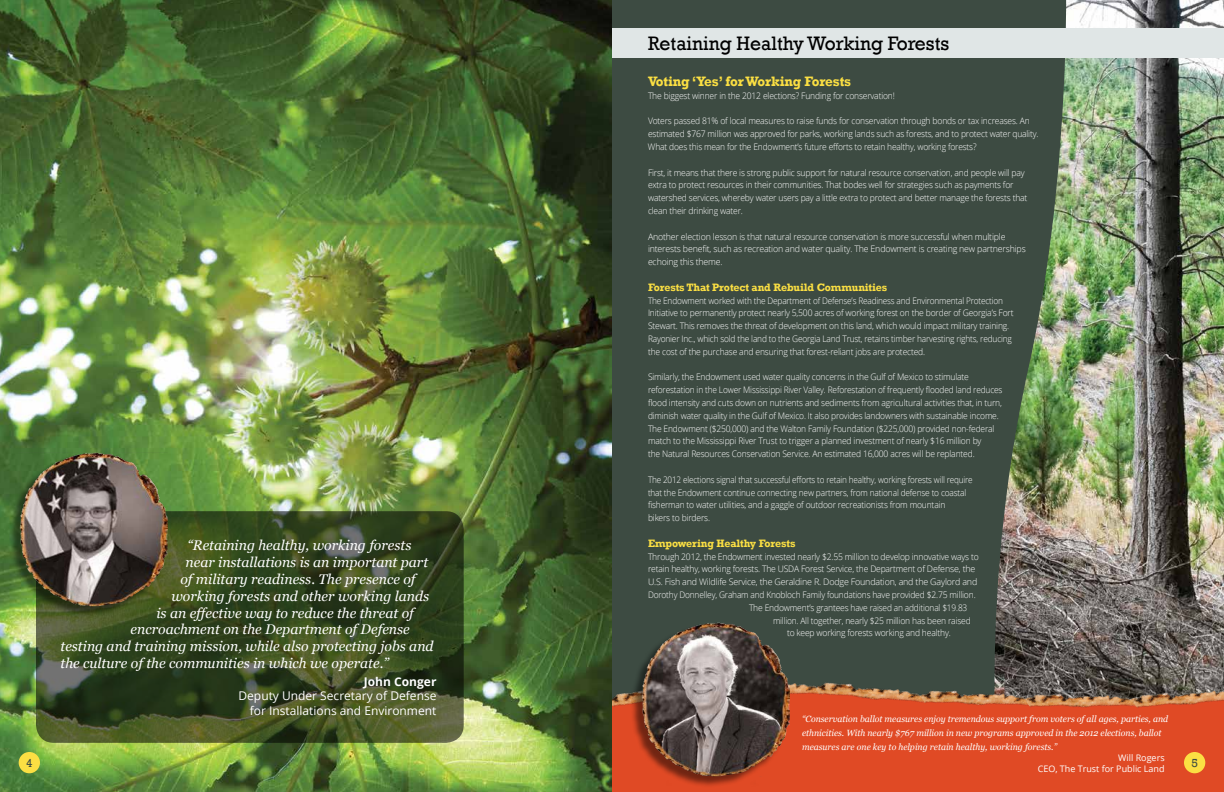
<style>
.page{position:relative;width:1224px;height:792px;background:#fff}
.page>*{position:absolute;margin:0;border:0;box-sizing:border-box;transform-origin:0 0}
.t1{font:20px "Rockwell";color:#000;scale:.96 1}
.t2{font:italic 14px "Georgia";color:#fff}
.t3{font:700 14px "Rockwell";letter-spacing:-.01em;color:#fbdf43}
.t4{font:12px/14.4px "Open Sans";color:#fff;text-align:right}
.t5{font:700 12px "Open Sans";color:#fff}
.t6{font:12px "Rockwell";color:#3d4b42}
.t7{font:700 11px "Rockwell";letter-spacing:-.01em;color:#fbdf43}
.t8{font:300 9px/12.8px "Open Sans";letter-spacing:-.02em;color:#fff;scale:.95 1}
.t9{font:300 9px/12.8px "Open Sans";letter-spacing:-.02em;color:#fff;scale:.92 1}
.t10{font:300 9px/12.8px "Open Sans";letter-spacing:-.02em;color:#fff}
.t11{font:300 9px/12.8px "Open Sans";letter-spacing:-.02em;color:#fff;scale:.91 1}
.t12{font:italic 9px/14px "Georgia";color:#fff}
.t13{font:300 9px "Open Sans";letter-spacing:-.02em;color:#fff;scale:.93 1}
.t14{font:9px/10.8px "Open Sans";color:#fff;text-align:right}
</style>
<div class="page">
<div style="left:612px;top:0;width:612px;height:792px;background:#3d4b42"></div>
<img style="left:993px;top:0;width:231px;height:646px">
<div style="left:612px;top:745px;width:612px;height:47px;background:#e04a25"></div>
<img style="left:612px;top:693px;width:18px;height:60px">
<img style="left:790px;top:683px;width:25px;height:62px">
<img style="left:815px;top:682px;width:105px;height:66px">
<div style="left:630px;top:624px;width:158px;height:165px;background:#000;opacity:.5"></div>
<img style="left:641px;top:622px;width:149px;height:154px">
<img style="left:920px;top:644px;width:116px;height:110px">
<img style="left:1025px;top:646px;width:116px;height:111px">
<img style="left:1132px;top:642px;width:92px;height:113px">
<div style="left:612px;top:28px;width:612px;height:29px;background:#e0e6e6"></div>
<img style="left:0;top:0;width:612px;height:792px">
<svg style="left:36px;top:511px;width:428px;height:232px;background:#394822"></svg>
<div style="left:19px;top:752px;width:21px;height:21px;background:#fbdf43;border-radius:50%"></div>
<div style="left:1184px;top:752px;width:21px;height:21px;background:#fbdf43;border-radius:50%"></div>
<div style="left:8px;top:454px;width:158px;height:165px;background:#000;opacity:.5"></div>
<img style="left:19px;top:452px;width:149px;height:155px">
<h1 class="t1" style="left:648px;top:32px;width:315px">Retaining Healthy Working Forests</h1>
<h2 class="t3" style="left:648px;top:73px;width:205px">Voting ‘Yes’ for Working Forests</h2>
<p class="t8" style="left:648px;top:89px;width:261px">The biggest winner in the 2012 elections? Funding for conservation!</p>
<p class="t8" style="left:648px;top:114px;width:412px">Voters passed 81% of local measures to raise funds for conservation through bonds or tax increases. An estimated $767 million was approved for parks, working lands such as forests, and to protect water quality.<br>What does this mean for the Endowment’s future efforts to retain healthy, working forests?</p>
<p class="t8" style="left:648px;top:166px;width:401px">First, it means that there is strong public support for natural resource conservation, and people will pay extra to protect resources in their communities. That bodes well for strategies such as payments for watershed services, whereby water users pay a little extra to protect and better manage the forests that clean their drinking water.</p>
<p class="t10" style="left:648px;top:230px;width:379px">Another election lesson is that natural resource conservation is more successful when multiple interests benefit, such as recreation and water quality. The Endowment is creating new partnerships echoing this theme.</p>
<p class="t7" style="left:648px;top:280px;width:241px">Forests That Protect and Rebuild Communities</p>
<p class="t9" style="left:648px;top:294px;width:399px">The Endowment worked with the Department of Defense’s Readiness and Environmental Protection Initiative to permanently protect nearly 5,500 acres of working forest on the border of Georgia’s Fort Stewart. This removes the threat of development on this land, which would impact military training.<br>Rayonier Inc., which sold the land to the Georgia Land Trust, retains timber harvesting rights, reducing the cost of the purchase and ensuring that forest-reliant jobs are protected.</p>
<p class="t8" style="left:648px;top:370px;width:375px">Similarly, the Endowment used water quality concerns in the Gulf of Mexico to stimulate reforestation in the Lower Mississippi River Valley. Reforestation of frequently flooded land reduces flood intensity and cuts down on nutrients and sediments from agricultural activities that, in turn, diminish water quality in the Gulf of Mexico. It also provides landowners with sustainable income.<br>The Endowment ($250,000) and the Walton Family Foundation ($225,000) provided non-federal match to the Mississippi River Trust to trigger a planned investment of nearly $16 million by<br>the Natural Resources Conservation Service. An estimated 16,000 acres will be replanted.</p>
<p class="t11" style="left:648px;top:473px;width:358px">The 2012 elections signal that successful efforts to retain healthy, working forests will require that the Endowment continue connecting new partners, from national defense to coastal fisherman to water utilities, and a gaggle of outdoor recreationists from mountain<br>bikers to birders.</p>
<p class="t7" style="left:648px;top:536px;width:149px">Empowering Healthy Forests</p>
<p class="t8" style="left:648px;top:550px;width:350px">Through 2012, the Endowment invested nearly $2.55 million to develop innovative ways to</p>
<p class="t8" style="left:648px;top:562px;width:346px">retain healthy, working forests. The USDA Forest Service, the Department of Defense, the</p>
<p class="t10" style="left:648px;top:575px;width:331px">U.S. Fish and Wildlife Service, the Geraldine R. Dodge Foundation, and the Gaylord and</p>
<p class="t13" style="left:648px;top:589px;width:354px">Dorothy Donnelley, Graham and Knobloch Family foundations have provided $2.75 million.</p>
<p class="t8" style="left:749px;top:601px;width:231px">The Endowment’s grantees have raised an additional $19.83</p>
<p class="t13" style="left:773px;top:614px;width:214px">million. All together, nearly $25 million has been raised</p>
<p class="t8" style="left:787px;top:626px;width:174px">to keep working forests working and healthy.</p>
<h2 class="t2" style="left:187px;top:535px;width:225px">“Retaining healthy, working forests</h2>
<h2 class="t2" style="left:185px;top:552px;width:244px">near installations is an important part</h2>
<h2 class="t2" style="left:180px;top:569px;width:237px">of military readiness. The presence of</h2>
<h2 class="t2" style="left:171px;top:586px;width:259px">working forests and other working lands</h2>
<h2 class="t2" style="left:156px;top:603px;width:259px">is an effective way to reduce the threat of</h2>
<h2 class="t2" style="left:130px;top:619px;width:281px">encroachment on the Department of Defense</h2>
<h2 class="t2" style="left:60px;top:636px;width:375px">testing and training mission, while also protecting jobs and</h2>
<h2 class="t2" style="left:60px;top:653px;width:330px">the culture of the communities in which we operate.”</h2>
<h3 class="t5" style="left:364px;top:673px;width:74px">John Conger</h3>
<h3 class="t4" style="left:239px;top:689px;width:199px">Deputy Under Secretary of Defense for Installations and Environment</h3>
<p class="t12" style="left:802px;top:712px;width:368px">“Conservation ballot measures enjoy tremendous support from voters of all ages, parties, and ethnicities. With nearly $767 million in new programs approved in the 2012 elections, ballot measures are one key to helping retain healthy, working forests.”</p>
<p class="t14" style="left:1038px;top:752px;width:128px">Will Rogers<br>CEO, The Trust for Public Land</p>
<h3 class="t6" style="left:26px;top:756px;width:8px">4</h3>
<h3 class="t6" style="left:1191px;top:756px;width:8px">5</h3>
</div>
